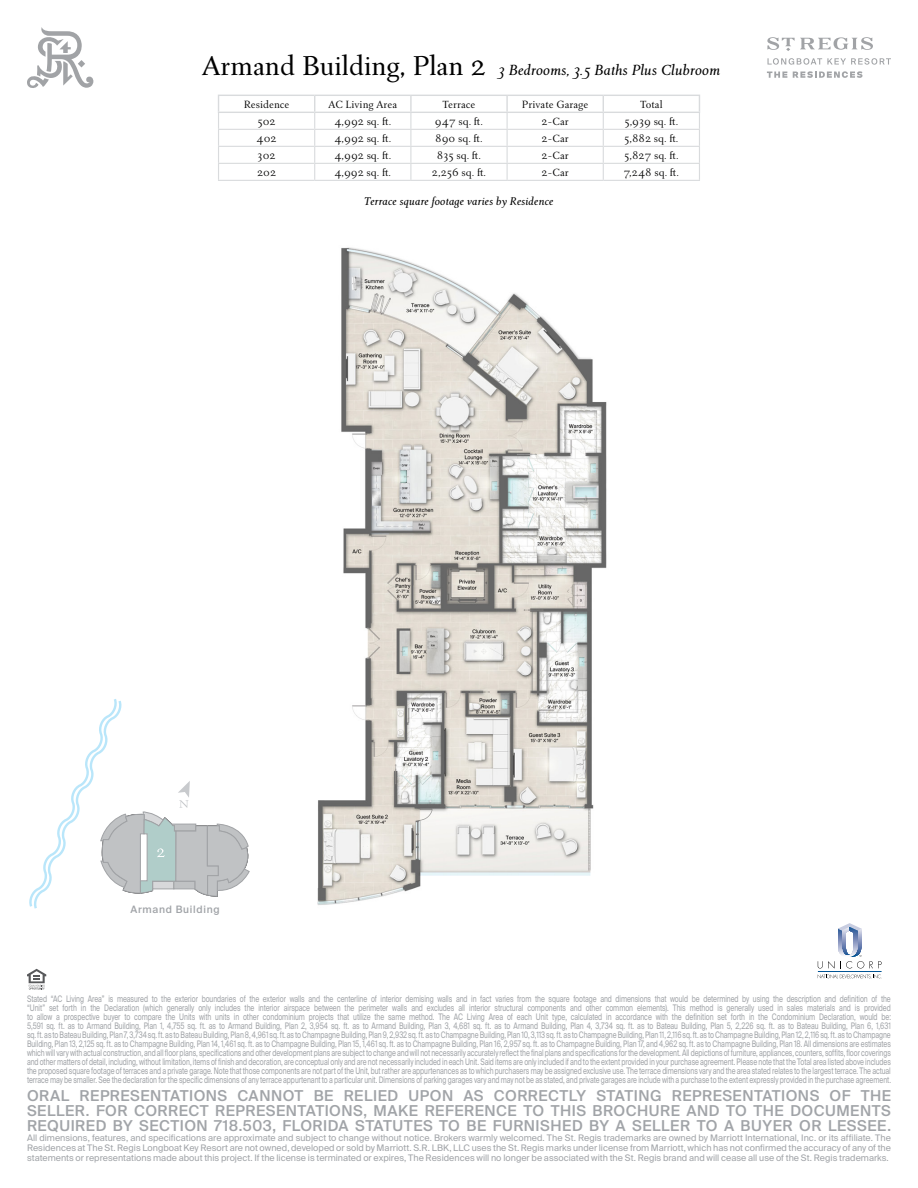
<style>
.page{position:relative;width:918px;height:1188px;background:#fff}
.page>*{position:absolute;margin:0;border:0;box-sizing:border-box;transform-origin:0 0}
.t1{font:italic 15.75px "Roos St Regis Display";color:#000}
.t2{font:500 15px/15px "Suisse Intl";letter-spacing:.035em;color:#a1a4a8;text-align:justify}
.t3{font:italic 12px "Roos St Regis Display";color:#000}
.t4{font:11.25px "Roos St Regis Text";color:#000}
.t5{font:500 10.2px "Suisse Intl";letter-spacing:.07em;color:#a1a4a8}
.t6{font:9px/9px "Suisse Intl";letter-spacing:-.005em;color:#a1a4a8;text-align:justify;scale:.75 1}
.t7{font:9px/10.2px "Suisse Intl";letter-spacing:-.005em;color:#a1a4a8;text-align:justify}
.s1{font-style:normal;font-size:29.25px}
</style>
<div class="page">
<svg style="left:27px;top:27px;width:66px;height:61px"></svg>
<svg style="left:767px;top:58px;width:124px;height:7px"></svg>
<svg style="left:767px;top:72px;width:20px;height:6px"></svg>
<svg style="left:793px;top:71px;width:69px;height:7px"></svg>
<svg style="left:767px;top:37px;width:106px;height:14px"></svg>
<svg style="left:27px;top:969px;width:19px;height:21px"></svg>
<svg style="left:818px;top:923px;width:64px;height:56px"></svg>
<img style="left:317px;top:247px;width:290px;height:658px">
<svg style="left:29px;top:699px;width:220px;height:210px"></svg>
<hr style="left:218px;top:129px;width:97px;height:1px;background:#d9dbdd">
<hr style="left:315px;top:129px;width:96px;height:1px;background:#d9dbdd">
<hr style="left:411px;top:129px;width:96px;height:1px;background:#d9dbdd">
<hr style="left:507px;top:129px;width:96px;height:1px;background:#d9dbdd">
<hr style="left:603px;top:129px;width:97px;height:1px;background:#d9dbdd">
<hr style="left:218px;top:146px;width:97px;height:1px;background:#d9dbdd">
<hr style="left:315px;top:146px;width:96px;height:1px;background:#d9dbdd">
<hr style="left:411px;top:146px;width:96px;height:1px;background:#d9dbdd">
<hr style="left:507px;top:146px;width:96px;height:1px;background:#d9dbdd">
<hr style="left:603px;top:146px;width:97px;height:1px;background:#d9dbdd">
<hr style="left:218px;top:163px;width:97px;height:1px;background:#d9dbdd">
<hr style="left:315px;top:163px;width:96px;height:1px;background:#d9dbdd">
<hr style="left:411px;top:163px;width:96px;height:1px;background:#d9dbdd">
<hr style="left:507px;top:163px;width:96px;height:1px;background:#d9dbdd">
<hr style="left:603px;top:163px;width:97px;height:1px;background:#d9dbdd">
<hr style="left:218px;top:180px;width:97px;height:1px;background:#d9dbdd">
<hr style="left:315px;top:180px;width:96px;height:1px;background:#d9dbdd">
<hr style="left:411px;top:180px;width:96px;height:1px;background:#d9dbdd">
<hr style="left:507px;top:180px;width:96px;height:1px;background:#d9dbdd">
<hr style="left:603px;top:180px;width:97px;height:1px;background:#d9dbdd">
<hr style="left:218px;top:95px;width:97px;height:1px;background:#d9dbdd">
<svg style="left:218px;top:96px;width:1px;height:84px"></svg>
<hr style="left:315px;top:95px;width:96px;height:1px;background:#d9dbdd">
<svg style="left:314px;top:96px;width:1px;height:84px"></svg>
<hr style="left:411px;top:95px;width:96px;height:1px;background:#d9dbdd">
<svg style="left:410px;top:96px;width:2px;height:84px"></svg>
<hr style="left:507px;top:95px;width:96px;height:1px;background:#d9dbdd">
<svg style="left:506px;top:96px;width:2px;height:84px"></svg>
<hr style="left:603px;top:95px;width:97px;height:1px;background:#d9dbdd">
<svg style="left:603px;top:96px;width:1px;height:84px"></svg>
<svg style="left:699px;top:96px;width:1px;height:84px"></svg>
<hr style="left:218px;top:112px;width:97px;height:1px;background:#d9dbdd">
<hr style="left:315px;top:112px;width:96px;height:1px;background:#d9dbdd">
<hr style="left:411px;top:112px;width:96px;height:1px;background:#d9dbdd">
<hr style="left:507px;top:112px;width:96px;height:1px;background:#d9dbdd">
<hr style="left:603px;top:112px;width:97px;height:1px;background:#d9dbdd">
<h1 class="t1" style="left:203px;top:61px;width:519px"><span class="s1">Armand Building, Plan 2</span> 3 Bedrooms, 3.5 Baths Plus Clubroom</h1>
<p class="t4" style="left:244px;top:98px;width:47px">Residence</p>
<p class="t4" style="left:328px;top:98px;width:70px">AC Living Area</p>
<p class="t4" style="left:442px;top:98px;width:35px">Terrace</p>
<p class="t4" style="left:522px;top:98px;width:68px">Private Garage</p>
<p class="t4" style="left:640px;top:98px;width:24px">Total</p>
<p class="t4" style="left:258px;top:115px;width:20px">502</p>
<p class="t4" style="left:334px;top:115px;width:58px">4,992 sq. ft.</p>
<p class="t4" style="left:435px;top:115px;width:50px">947 sq. ft.</p>
<p class="t4" style="left:541px;top:115px;width:29px">2-Car</p>
<p class="t4" style="left:624px;top:115px;width:55px">5,939 sq. ft.</p>
<p class="t4" style="left:257px;top:132px;width:22px">402</p>
<p class="t4" style="left:334px;top:132px;width:58px">4,992 sq. ft.</p>
<p class="t4" style="left:435px;top:132px;width:49px">890 sq. ft.</p>
<p class="t4" style="left:541px;top:132px;width:29px">2-Car</p>
<p class="t4" style="left:624px;top:132px;width:56px">5,882 sq. ft.</p>
<p class="t4" style="left:258px;top:149px;width:19px">302</p>
<p class="t4" style="left:334px;top:149px;width:58px">4,992 sq. ft.</p>
<p class="t4" style="left:437px;top:149px;width:46px">835 sq. ft.</p>
<p class="t4" style="left:541px;top:149px;width:29px">2-Car</p>
<p class="t4" style="left:624px;top:149px;width:56px">5,827 sq. ft.</p>
<p class="t4" style="left:257px;top:166px;width:21px">202</p>
<p class="t4" style="left:334px;top:166px;width:58px">4,992 sq. ft.</p>
<p class="t4" style="left:432px;top:166px;width:56px">2,256 sq. ft.</p>
<p class="t4" style="left:541px;top:166px;width:29px">2-Car</p>
<p class="t4" style="left:624px;top:166px;width:57px">7,248 sq. ft.</p>
<h3 class="t3" style="left:364px;top:194px;width:191px">Terrace square footage varies by Residence</h3>
<p class="t5" style="left:130px;top:903px;width:91px">Armand Building</p>
<p class="t6" style="left:27px;top:994px;width:1154px">Stated “AC Living Area” is measured to the exterior boundaries of the exterior walls and the centerline of interior demising walls and in fact varies from the square footage and dimensions that would be determined by using the description and definition of the “Unit” set forth in the Declaration (which generally only includes the interior airspace between the perimeter walls and excludes all interior structural components and other common elements). This method is generally used in sales materials and is provided to allow a prospective buyer to compare the Units with units in other condominium projects that utilize the same method. The AC Living Area of each Unit type, calculated in accordance with the definition set forth in the Condominium Declaration, would be:<br>5,591 sq. ft. as to Armand Building, Plan 1, 4,755 sq. ft. as to Armand Building, Plan 2, 3,954 sq. ft. as to Armand Building, Plan 3, 4,681 sq. ft. as to Armand Building, Plan 4, 3,734 sq. ft. as to Bateau Building, Plan 5, 2,226 sq. ft. as to Bateau Building, Plan 6, 1,631 sq. ft. as to Bateau Building, Plan 7, 3,734 sq. ft. as to Bateau Building, Plan 8, 4,961 sq. ft. as to Champagne Building, Plan 9, 2,932 sq. ft. as to Champagne Building, Plan 10, 3,113 sq. ft. as to Champagne Building, Plan 11, 2,116 sq. ft. as to Champagne Building, Plan 12, 2,116 sq. ft. as to Champagne Building, Plan 13, 2,125 sq. ft. as to Champagne Building, Plan 14, 1,461 sq. ft. as to Champagne Building, Plan 15, 1,461 sq. ft. as to Champagne Building, Plan 16, 2,957 sq. ft. as to Champagne Building, Plan 17, and 4,962 sq. ft. as to Champagne Building, Plan 18. All dimensions are estimates which will vary with actual construction, and all floor plans, specifications and other development plans are subject to change and will not necessarily accurately reflect the final plans and specifications for the development. All depictions of furniture, appliances, counters, soffits, floor coverings and other matters of detail, including, without limitation, items of finish and decoration, are conceptual only and are not necessarily included in each Unit. Said items are only included if and to the extent provided in your purchase agreement. Please note that the Total area listed above includes the proposed square footage of terraces and a private garage. Note that those components are not part of the Unit, but rather are appurtenances as to which purchasers may be assigned exclusive use. The terrace dimensions vary and the area stated relates to the largest terrace. The actual terrace may be smaller. See the declaration for the specific dimensions of any terrace appurtenant to a particular unit. Dimensions of parking garages vary and may not be as stated, and private garages are include with a purchase to the extent expressly provided in the purchase agreement.</p>
<p class="t2" style="left:27px;top:1088px;width:866px">ORAL REPRESENTATIONS CANNOT BE RELIED UPON AS CORRECTLY STATING REPRESENTATIONS OF THE SELLER. FOR CORRECT REPRESENTATIONS, MAKE REFERENCE TO THIS BROCHURE AND TO THE DOCUMENTS REQUIRED BY SECTION 718.503, FLORIDA STATUTES TO BE FURNISHED BY A SELLER TO A BUYER OR LESSEE.</p>
<p class="t7" style="left:27px;top:1133px;width:866px">All dimensions, features, and specifications are approximate and subject to change without notice. Brokers warmly welcomed. The St. Regis trademarks are owned by Marriott International, Inc. or its affiliate. The Residences at The St. Regis Longboat Key Resort are not owned, developed or sold by Marriott. S.R. LBK, LLC uses the St. Regis marks under license from Marriott, which has not confirmed the accuracy of any of the statements or representations made about this project. If the license is terminated or expires, The Residences will no longer be associated with the St. Regis brand and will cease all use of the St. Regis trademarks.</p>
</div>
